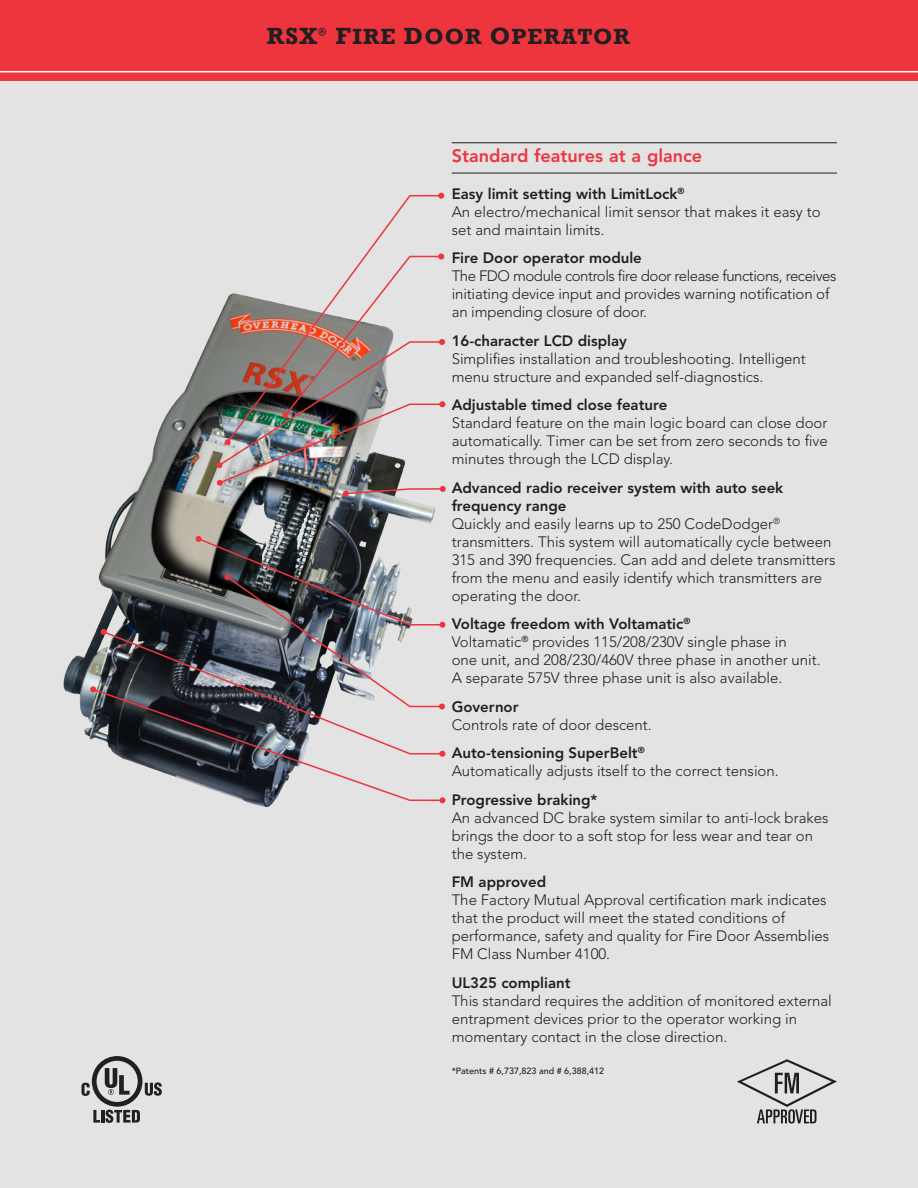
<style>
.page{position:relative;width:918px;height:1188px;background:#fff}
.page>*{position:absolute;margin:0;border:0;box-sizing:border-box;transform-origin:0 0}
.t1{font:700 24px "Rockwell";color:#231f20}
.t2{font:700 22.5px "Rockwell";letter-spacing:.05em;color:#231f20}
.Subhead-Drawings{font:800 18px "Avenir LT Std";color:#ee343d}
.t3{font:300 15px/18px "Avenir LT Std";color:#231f20}
.t4{font:700 10.5px "Rockwell";color:#231f20}
.t5{font:500 9px "Avenir LT Std";color:#231f20}
.s1{font-size:24px}
.s2{font-weight:800}
</style>
<div class="page">
<div style="left:0;top:55px;width:918px;height:1133px;background:#e2e3e2"></div>
<img style="left:63px;top:323px;width:383px;height:484px">
<div style="left:0;top:0;width:918px;height:81px;background:#ee343d"></div>
<hr style="left:0;top:71px;width:918px;height:1px;background:#fff">
<hr style="left:452px;top:143px;width:385px;height:1px;background:#231f20">
<hr style="left:452px;top:173px;width:385px;height:1px;background:#231f20">
<svg style="left:366px;top:195px;width:77px;height:59px"></svg>
<svg style="left:438px;top:193px;width:6px;height:6px"></svg>
<svg style="left:90px;top:536px;width:355px;height:267px"></svg>
<img style="left:216px;top:254px;width:230px;height:243px">
<svg style="left:737px;top:1059px;width:100px;height:64px"></svg>
<svg style="left:81px;top:1056px;width:80px;height:67px"></svg>
<p class="t1" style="left:267px;top:21px;width:52px">RSX</p>
<p class="t4" style="left:319px;top:25px;width:9px">®</p>
<p class="t2" style="left:336px;top:22px;width:296px"><span class="s1">F</span>IRE <span class="s1">D</span>OOR <span class="s1">O</span>PERATOR</p>
<p class="Subhead-Drawings" style="left:452px;top:145px;width:252px">Standard features at a glance</p>
<p class="t3" style="left:452px;top:184px;width:371px"><span class="s2">Easy limit setting with LimitLock</span><sup>®<br></sup>An electro/mechanical limit sensor that makes it easy to set and maintain limits.</p>
<p class="t3" style="left:452px;top:249px;width:386px"><span class="s2">Fire Door operator module<br></span>The FDO module controls fire door release functions, receives initiating device input and provides warning notification of an impending closure of door.</p>
<p class="t3" style="left:452px;top:331px;width:356px"><span class="s2">16-character LCD display<br></span>Simplifies installation and troubleshooting. Intelligent menu structure and expanded self-diagnostics.</p>
<p class="t3" style="left:452px;top:396px;width:378px"><span class="s2">Adjustable timed close feature<br></span>Standard feature on the main logic board can close door automatically. Timer can be set from zero seconds to five minutes through the LCD display.</p>
<p class="t3" style="left:452px;top:478px;width:385px"><span class="s2">Advanced radio receiver system with auto seek frequency range<br></span>Quickly and easily learns up to 250 CodeDodger<sup>® </sup>transmitters. This system will automatically cycle between 315 and 390 frequencies. Can add and delete transmitters from the menu and easily identify which transmitters are operating the door.</p>
<p class="t3" style="left:452px;top:615px;width:371px"><span class="s2">Voltage freedom with Voltamatic</span><sup>®<br></sup>Voltamatic<sup>®</sup> provides 115/208/230V single phase in<br>one unit, and 208/230/460V three phase in another unit.<br>A separate 575V three phase unit is also available.</p>
<p class="t3" style="left:452px;top:697px;width:202px"><span class="s2">Governor<br></span>Controls rate of door descent.</p>
<p class="t3" style="left:452px;top:744px;width:329px"><span class="s2">Auto-tensioning SuperBelt</span><sup>®<br></sup>Automatically adjusts itself to the correct tension.</p>
<p class="t3" style="left:452px;top:790px;width:378px"><span class="s2">Progressive braking*<br></span>An advanced DC brake system similar to anti-lock brakes brings the door to a soft stop for less wear and tear on the system.</p>
<p class="t3" style="left:452px;top:873px;width:379px"><span class="s2">FM approved<br></span>The Factory Mutual Approval certification mark indicates that the product will meet the stated conditions of performance, safety and quality for Fire Door Assemblies FM Class Number 4100.</p>
<p class="t3" style="left:452px;top:973px;width:382px"><span class="s2">UL325 compliant<br></span>This standard requires the addition of monitored external entrapment devices prior to the operator working in momentary contact in the close direction.</p>
<p class="t5" style="left:452px;top:1066px;width:154px">*Patents # 6,737,823 and # 6,388,412</p>
</div>
